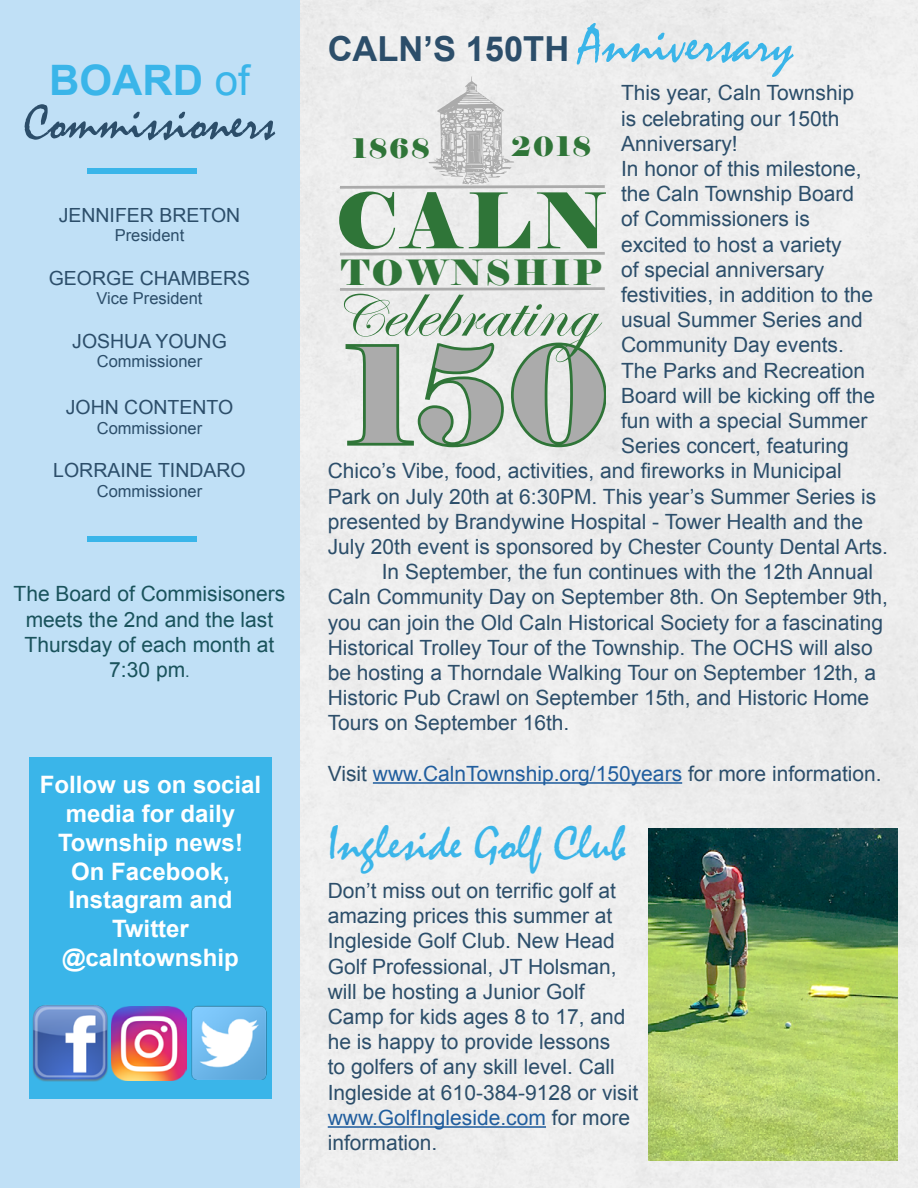
<style>
.page{position:relative;width:918px;height:1188px;background:#fff}
.page>*{position:absolute;margin:0;border:0;box-sizing:border-box;transform-origin:0 0}
.t1{font:135.45px "Elephant";color:#ababab}
.t2{font:82.35px "Edwardian Script ITC";color:#2f7538}
.t3{font:76.65px "Elephant";color:#2f7538}
.t4{font:51px "Mistral";color:#2c4e6a}
.t5{font:49.5px "Mistral";color:#3ab5e9}
.t6{font:700 42px "Arial";color:#3ab5e9}
.t7{font:34.65px "Elephant";letter-spacing:.07em;color:#2f7538}
.t8{font:700 34.5px "Arial";color:#2c4e6a}
.t9{font:26.85px "Elephant";letter-spacing:.07em;color:#2f7538}
.t10{font:700 24px/28.8px "Arial";color:#fff;text-align:center}
.t11{font:21px/25.2px "Arial";color:#2c4e6a}
.t12{font:21px/25.2px "Arial";color:#1a535c;text-align:center}
.t13{font:21px "Arial";color:#215e9e}
.t14{font:19.5px "Arial";color:#2c4e6a}
.t15{font:16.5px "Arial";color:#2c4e6a}
.s1{font-weight:400}
.s2{font-size:16.5px}
.s3{font-family:"Mistral";font-weight:400;font-size:54px;color:#3ab5e9}
.s4{color:#2c4e6a}
.s5{font-size:59.85px}
.s6{color:#215e9e}
</style>
<div class="page">
<div style="left:299px;top:0;width:619px;height:1188px;background:#ededed"></div>
<hr style="left:373px;top:782px;width:309px;height:2px;background:#215e9e">
<div style="left:0;top:0;width:299px;height:1188px;background:#c0e0f6"></div>
<div style="left:87px;top:168px;width:109px;height:6px;background:#3ab5e9"></div>
<div style="left:87px;top:536px;width:109px;height:6px;background:#3ab5e9"></div>
<div style="left:29px;top:758px;width:243px;height:341px;background:#3ab5e9"></div>
<img style="left:32px;top:1005px;width:76px;height:77px">
<img style="left:191px;top:1005px;width:76px;height:74px">
<img style="left:112px;top:1006px;width:74px;height:75px">
<svg style="left:337px;top:286px;width:269px;height:6px;background:#cdcdcd"></svg>
<svg style="left:344px;top:341px;width:262px;height:108px"></svg>
<svg style="left:337px;top:251px;width:269px;height:6px;background:#cecece"></svg>
<svg style="left:337px;top:77px;width:269px;height:113px"></svg>
<hr style="left:328px;top:1126px;width:218px;height:2px;background:#215e9e">
<img style="left:648px;top:828px;width:249px;height:332px">
<h3 class="t6" style="left:49px;top:53px;width:202px">BOARD <span class="s1">of</span></h3>
<h3 class="t4" style="left:24px;top:92px;width:253px">Commissioners</h3>
<p class="t14" style="left:59px;top:202px;width:183px">JENNIFER BRETON</p>
<p class="t15" style="left:115px;top:225px;width:71px">President</p>
<p class="t14" style="left:49px;top:265px;width:203px">GEORGE CHAMBERS</p>
<p class="t15" style="left:97px;top:288px;width:108px">Vice President</p>
<p class="t14" style="left:72px;top:328px;width:156px">JOSHUA YOUNG</p>
<p class="t15" style="left:97px;top:351px;width:107px">Commissioner</p>
<p class="t14" style="left:66px;top:395px;width:169px">JOHN CONTENTO</p>
<p class="t15" style="left:97px;top:417px;width:107px">Commissioner</p>
<p class="t14" style="left:53px;top:458px;width:194px">LORRAINE TINDARO</p>
<p class="t15" style="left:97px;top:480px;width:107px">Commissioner</p>
<p class="t12" style="left:14px;top:582px;width:273px">The Board of Commisisoners meets the 2nd and the last<br>Thursday of each month at<br>7:30 pm<span class="s2">.</span></p>
<p class="t10" style="left:40px;top:771px;width:223px">Follow us on social media for daily<br>Township news!<br>On Facebook,<br>Instagram and<br>Twitter @calntownship</p>
<h3 class="t8" style="left:328px;top:26px;width:467px">CALN’S 150TH <span class="s3">Anniversary</span></h3>
<p class="t11" style="left:621px;top:81px;width:235px">This year, Caln Township</p>
<p class="t11" style="left:621px;top:106px;width:220px">is celebrating our 150th</p>
<p class="t11" style="left:621px;top:131px;width:118px">Anniversary!</p>
<p class="t11" style="left:621px;top:156px;width:242px">In honor of this milestone,</p>
<p class="t11" style="left:621px;top:181px;width:235px">the Caln Township Board</p>
<p class="t11" style="left:621px;top:207px;width:191px">of Commissioners is</p>
<p class="t11" style="left:621px;top:232px;width:222px">excited to host a variety</p>
<p class="t11" style="left:621px;top:257px;width:205px">of special anniversary</p>
<p class="t11" style="left:621px;top:282px;width:254px">festivities, in addition to the</p>
<p class="t11" style="left:621px;top:307px;width:243px">usual Summer Series and</p>
<p class="t11" style="left:621px;top:333px;width:224px">Community Day events.</p>
<p class="t11" style="left:621px;top:358px;width:245px">The Parks and Recreation</p>
<p class="t11" style="left:621px;top:383px;width:256px">Board will be kicking off the</p>
<p class="t11" style="left:621px;top:408px;width:248px">fun with a special Summer</p>
<p class="t11" style="left:621px;top:433px;width:229px">Series concert, featuring</p>
<p class="t11" style="left:328px;top:459px;width:515px">Chico’s Vibe, food, activities, and fireworks in Municipal</p>
<p class="t11" style="left:328px;top:484px;width:550px">Park on July 20th at 6:30PM. This year’s Summer Series is</p>
<p class="t11" style="left:328px;top:509px;width:537px">presented by Brandywine Hospital - Tower Health and the</p>
<p class="t11" style="left:328px;top:534px;width:562px">July 20th event is sponsored by Chester County Dental Arts.</p>
<p class="t11" style="left:382px;top:559px;width:493px">In September, the fun continues with the 12th Annual</p>
<p class="t11" style="left:328px;top:585px;width:562px">Caln Community Day on September 8th. On September 9th,</p>
<p class="t11" style="left:328px;top:610px;width:557px">you can join the Old Caln Historical Society for a fascinating</p>
<p class="t11" style="left:328px;top:635px;width:547px">Historical Trolley Tour of the Township. The OCHS will also</p>
<p class="t11" style="left:328px;top:660px;width:550px">be hosting a Thorndale Walking Tour on September 12th, a</p>
<p class="t11" style="left:328px;top:685px;width:543px">Historic Pub Crawl on September 15th, and Historic Home</p>
<p class="t11" style="left:328px;top:711px;width:243px">Tours on September 16th.</p>
<p class="t13" style="left:328px;top:760px;width:556px"><span class="s4">Visit</span> www.CalnTownship.org/150years <span class="s4">for more information.</span></p>
<p class="t9" style="left:352px;top:132px;width:79px">1868</p>
<p class="t9" style="left:511px;top:129px;width:82px">2018</p>
<h3 class="t3" style="left:335px;top:173px;width:274px">CALN</h3>
<h3 class="t7" style="left:341px;top:251px;width:262px">TOWNSHIP</h3>
<h2 class="t2" style="left:333px;top:265px;width:263px"><span class="s5">C</span>elebrating</h2>
<h1 class="t1" style="left:345px;top:311px;width:267px">150</h1>
<h3 class="t5" style="left:328px;top:813px;width:299px">Ingleside Golf Club</h3>
<p class="t11" style="left:328px;top:878px;width:312px">Don’t miss out on terrific golf at amazing prices this summer at<br>Ingleside Golf Club. New Head<br>Golf Professional, JT Holsman, will be hosting a Junior Golf<br>Camp for kids ages 8 to 17, and he is happy to provide lessons<br>to golfers of any skill level. Call<br>Ingleside at 610-384-9128 or visit <span class="s6">www.GolfIngleside.com</span> for more information.</p>
</div>
